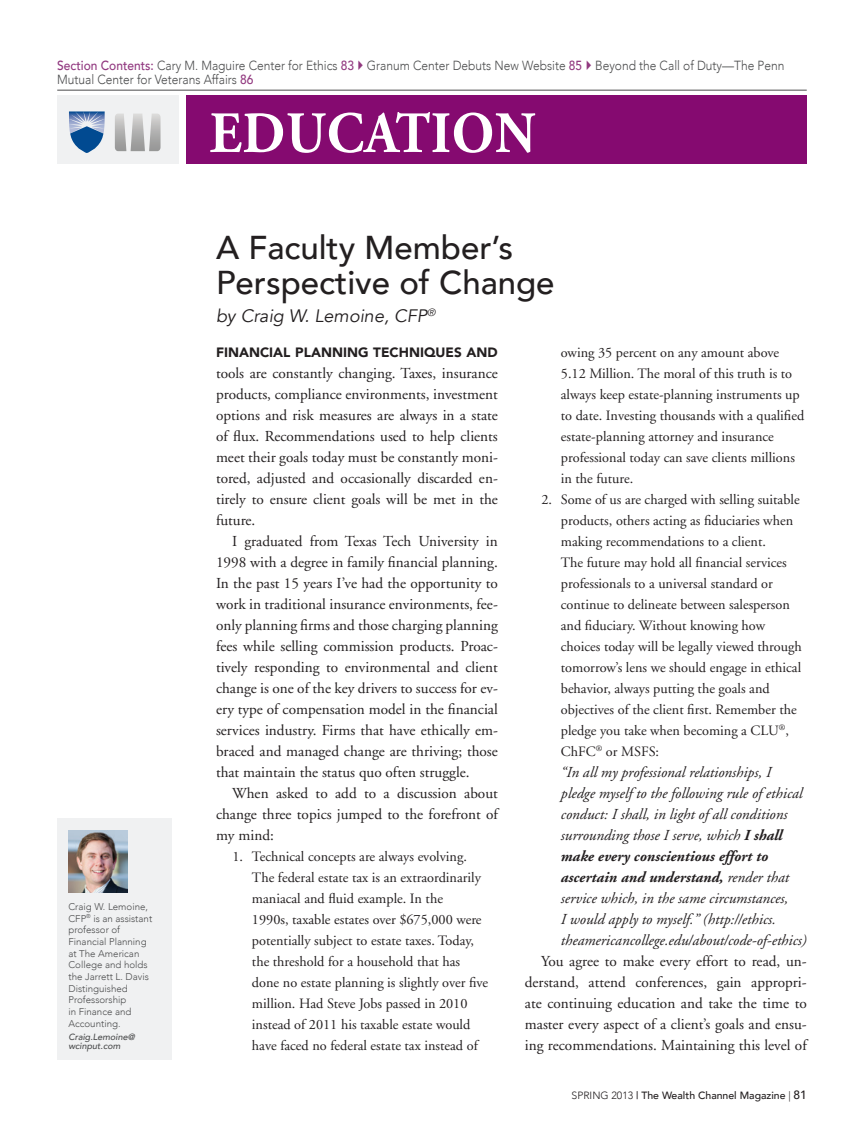
<style>
.page{position:relative;width:864px;height:1134px;background:#fff}
.page>*{position:absolute;margin:0;border:0;box-sizing:border-box;transform-origin:0 0}
.t1{font:700 58.35px "Adobe Garamond Pro";letter-spacing:.015em;color:#fff;scale:.93 1}
.t2{font:500 33px/34.5px "Avenir";color:#231f20}
.t3{font:italic 18px "Avenir";color:#231f20}
.t4{font:15.15px/21px "Adobe Garamond";color:#231f20;text-align:justify}
.t5{font:italic 15.15px/21px "Adobe Garamond";color:#231f20}
.t6{font:14.25px/21px "Adobe Garamond";color:#231f20}
.t7{font:900 13.5px "Avenir";color:#231f20}
.t8{font:300 13.2px/14.4px "Avenir";color:#4b4c4d;scale:.91 1}
.t9{font:500 10.5px "Avenir";color:#231f20}
.t10{font:300 9.75px/11.7px "Avenir";color:#4b4c4d}
.t11{font:italic 500 9px/9px "Avenir";color:#4b4c4d}
.s1{font-weight:500;color:#91387f}
.s2{font-weight:700}
.s3{font-weight:300}
.s4{font-size:12px}
</style>
<div class="page">
<div style="left:186px;top:96px;width:621px;height:68px;background:#850a70"></div>
<div style="left:57px;top:96px;width:122px;height:68px;background:#f0f1f2"></div>
<svg style="left:115px;top:114px;width:46px;height:37px"></svg>
<svg style="left:69px;top:111px;width:36px;height:42px"></svg>
<hr style="left:57px;top:90px;width:750px;height:1px;background:#4b4c4d">
<div style="left:57px;top:818px;width:115px;height:242px;background:#f0f1f2"></div>
<img style="left:68px;top:831px;width:59px;height:62px">
<p class="t8" style="left:57px;top:58px;width:801px"><span class="s1">Section Contents:</span> Cary M. Maguire Center for Ethics <span class="s1">83</span> Granum Center Debuts New Website <span class="s1">85</span> Beyond the Call of Duty—The Penn<br>Mutual Center for Veterans Affairs <span class="s1">86</span></p>
<p class="t10" style="left:68px;top:901px;width:85px">Craig W. Lemoine,<br>CFP<sup>®</sup> is an assistant professor of<br>Financial Planning at The American<br>College and holds the Jarrett L. Davis<br>Distinguished<br>Professorship<br>in Finance and<br>Accounting.</p>
<p class="t11" style="left:68px;top:1032px;width:68px">Craig.Lemoine@ wcinput.com</p>
<h1 class="t1" style="left:210px;top:99px;width:352px">EDUCATION</h1>
<h2 class="t2" style="left:216px;top:229px;width:340px">A Faculty Member’s<br>Perspective of Change</h2>
<p class="t3" style="left:216px;top:305px;width:221px">by Craig W. Lemoine, CFP<sup>®</sup></p>
<p class="t7" style="left:216px;top:341px;width:282px">FINANCIAL PLANNING TECHNIQUES AND</p>
<p class="t4" style="left:216px;top:363px;width:283px">tools are constantly changing. Taxes, insurance products, compliance environments, investment options and risk measures are always in a state of flux. Recommendations used to help clients meet their goals today must be constantly moni&shy;tored, adjusted and occasionally discarded en&shy;tirely to ensure client goals will be met in the future.</p>
<p class="t4" style="left:216px;top:531px;width:283px;text-indent:16px">I graduated from Texas Tech University in 1998 with a degree in family financial planning.<br>In the past 15 years I’ve had the opportunity to work in traditional insurance environments, fee&shy;only planning firms and those charging planning fees while selling commission products. Proac&shy;tively responding to environmental and client change is one of the key drivers to success for ev&shy;ery type of compensation model in the financial services industry. Firms that have ethically em&shy;braced and managed change are thriving; those that maintain the status quo often struggle.</p>
<p class="t4" style="left:216px;top:783px;width:283px;text-indent:16px">When asked to add to a discussion about change three topics jumped to the forefront of my mind:</p>
<p class="t6" style="left:252px;top:846px;width:238px;text-indent:-19px">1. Technical concepts are always evolving.<br>The federal estate tax is an extraordinarily maniacal and fluid example. In the<br>1990s, taxable estates over $675,000 were potentially subject to estate taxes. Today, the threshold for a household that has done no estate planning is slightly over five million. Had Steve Jobs passed in 2010 instead of 2011 his taxable estate would have faced no federal estate tax instead of</p>
<p class="t6" style="left:561px;top:342px;width:245px">owing 35 percent on any amount above 5.12 Million. The moral of this truth is to always keep estate-planning instruments up to date. Investing thousands with a qualified estate-planning attorney and insurance professional today can save clients millions in the future.</p>
<p class="t6" style="left:561px;top:489px;width:242px;text-indent:-19px">2. Some of us are charged with selling suitable products, others acting as fiduciaries when making recommendations to a client.<br>The future may hold all financial services professionals to a universal standard or continue to delineate between salesperson and fiduciary. Without knowing how choices today will be legally viewed through tomorrow’s lens we should engage in ethical behavior, always putting the goals and objectives of the client first. Remember the pledge you take when becoming a CLU<sup>®</sup>, ChFC<sup>®</sup> or MSFS:</p>
<p class="t5" style="left:561px;top:762px;width:247px">“In all my professional relationships, I pledge myself to the following rule of ethical conduct: I shall, in light of all conditions surrounding those I serve, which <span class="s2">I shall make every conscientious effort to ascertain and understand,</span> render that service which, in the same circumstances,<br>I would apply to myself.” (http://ethics. theamericancollege.edu/about/code-of-ethics)</p>
<p class="t4" style="left:525px;top:951px;width:283px;text-indent:16px">You agree to make every effort to read, un&shy;derstand, attend conferences, gain appropri&shy;ate continuing education and take the time to master every aspect of a client’s goals and ensu&shy;ing recommendations. Maintaining this level of</p>
<p class="t9" style="left:572px;top:1086px;width:237px"><span class="s3">SPRING 2013</span> | The Wealth Channel Magazine <span class="s3">|</span> <span class="s4">81</span></p>
</div>
